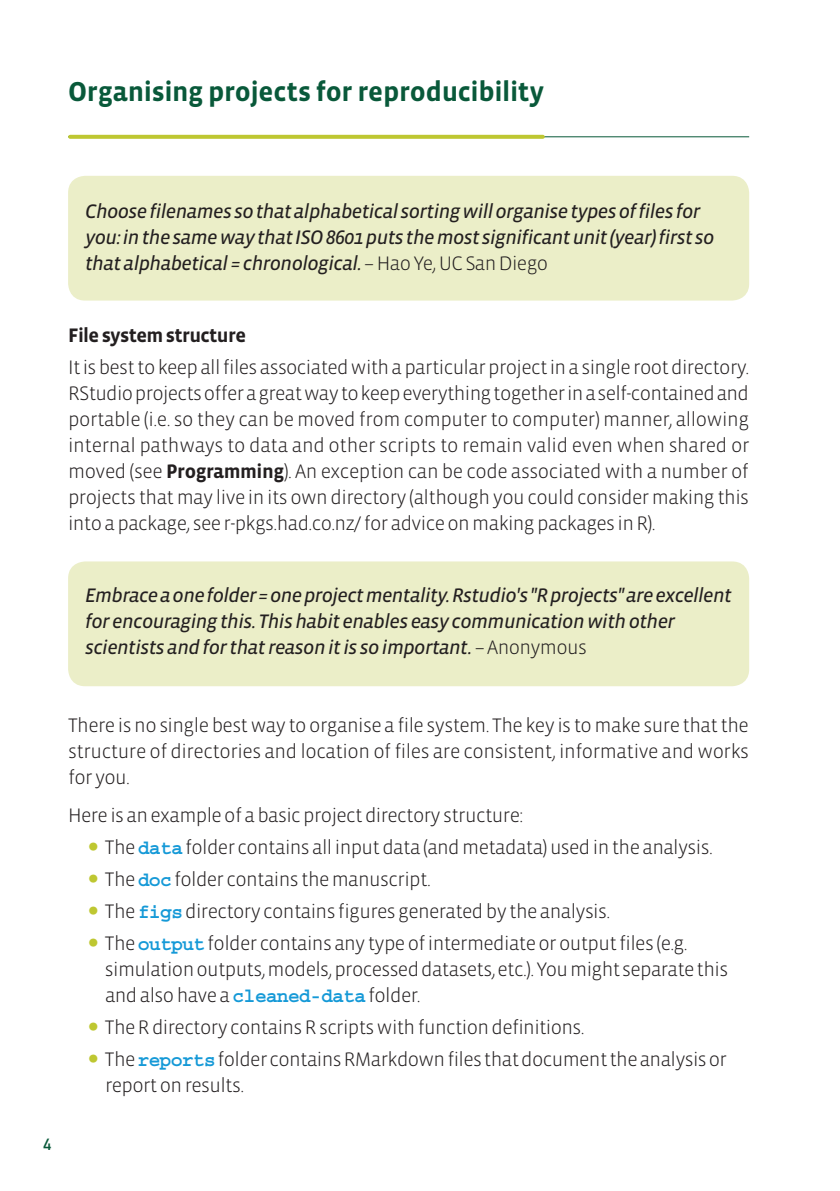
<style>
.page{position:relative;width:840px;height:1191px;background:#fff}
.page>*{position:absolute;margin:0;border:0;box-sizing:border-box;transform-origin:0 0}
.t1{font:700 28px "Vista Sans";letter-spacing:-.01em;color:#09593a}
.t2{font:300 20px/26px "Vista Sans";letter-spacing:-.03em;color:#231f20;text-align:justify}
.t3{font:italic 20px/26px "Vista Sans Reg";letter-spacing:-.03em;color:#231f20}
.t4{font:700 20px "Vista Sans";letter-spacing:-.03em;color:#231f20}
.t5{font:16px "DIN Mittelschrift Std";color:#09593a}
.s1{font-family:"Vista Sans";font-weight:300;font-style:normal}
.s2{font-weight:700}
.s3{font-family:"Swiss 721 BT";font-weight:900;font-size:28px;color:#bec731}
.s4{font-family:"Courier";font-weight:700;color:#1599d7}
</style>
<div class="page">
<div style="left:68px;top:561px;width:680px;height:125px;background:#ebeec8;border-radius:17px"></div>
<div style="left:68px;top:176px;width:680px;height:124px;background:#ebeec8;border-radius:17px"></div>
<hr style="left:68px;top:136px;width:680px;height:1px;background:#09593a">
<svg style="left:70px;top:135px;width:472px;height:4px;background:#c1c93a"></svg>
<h1 class="t1" style="left:68px;top:78px;width:477px">Organising projects for reproducibility</h1>
<p class="t3" style="left:85px;top:198px;width:630px">Choose filenames so that alphabetical sorting will organise types of files for you: in the same way that ISO 8601 puts the most significant unit (year) first so that alphabetical = chronological. <span class="s1">– Hao Ye, UC San Diego</span></p>
<p class="t4" style="left:68px;top:325px;width:179px">File system structure</p>
<p class="t2" style="left:68px;top:354px;width:682px">It is best to keep all files associated with a particular project in a single root directory.<br>RStudio projects offer a great way to keep everything together in a self-contained and portable (i.e. so they can be moved from computer to computer) manner, allowing internal pathways to data and other scripts to remain valid even when shared or moved (see <span class="s2">Programming</span>). An exception can be code associated with a number of projects that may live in its own directory (although you could consider making this into a package, see r-pkgs.had.co.nz/ for advice on making packages in R).</p>
<p class="t3" style="left:85px;top:582px;width:648px">Embrace a one folder = one project mentality. Rstudio's "R projects" are excellent for encouraging this. This habit enables easy communication with other scientists and for that reason it is so important. <span class="s1">– Anonymous</span></p>
<p class="t5" style="left:43px;top:1134px;width:9px">4</p>
<p class="t2" style="left:68px;top:712px;width:682px">There is no single best way to organise a file system. The key is to make sure that the structure of directories and location of files are consistent, informative and works for you.</p>
<p class="t2" style="left:68px;top:802px;width:456px">Here is an example of a basic project directory structure:</p>
<p class="t2" style="left:85px;top:834px;width:629px"><span class="s3">•</span> The <span class="s4">data</span> folder contains all input data (and metadata) used in the analysis.</p>
<p class="t2" style="left:85px;top:866px;width:347px"><span class="s3">•</span> The <span class="s4">doc</span> folder contains the manuscript.</p>
<p class="t2" style="left:85px;top:898px;width:526px"><span class="s3">•</span> The <span class="s4">figs</span> directory contains figures generated by the analysis.</p>
<p class="t2" style="left:105px;top:930px;width:624px;text-align:left;text-indent:-20px"><span class="s3">•</span> The <span class="s4">output</span> folder contains any type of intermediate or output files (e.g. simulation outputs, models, processed datasets, etc.). You might separate this and also have a <span class="s4">cleaned-data</span> folder.</p>
<p class="t2" style="left:85px;top:1014px;width:500px"><span class="s3">•</span> The R directory contains R scripts with function definitions.</p>
<p class="t2" style="left:105px;top:1046px;width:623px;text-indent:-20px"><span class="s3">•</span> The <span class="s4">reports</span> folder contains RMarkdown files that document the analysis or report on results.</p>
</div>
